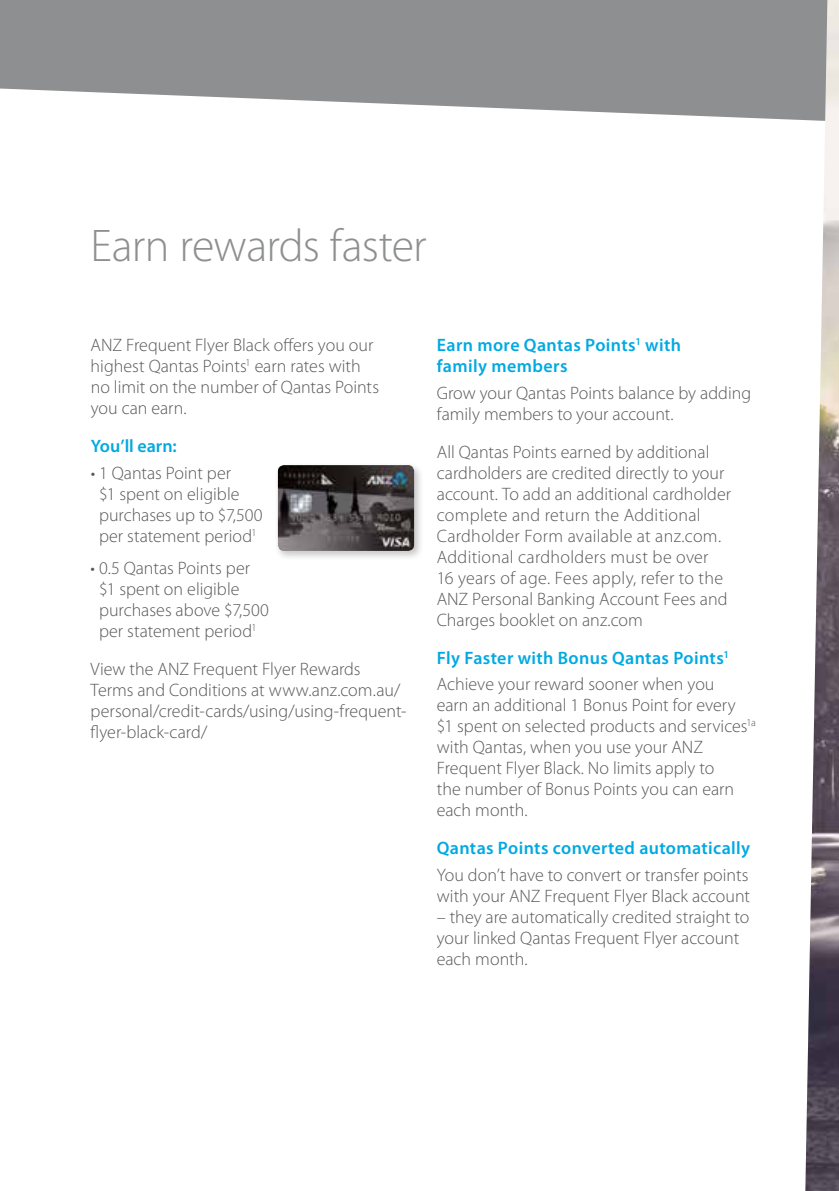
<style>
.page{position:relative;width:839px;height:1191px;background:#fff}
.page>*{position:absolute;margin:0;border:0;box-sizing:border-box;transform-origin:0 0}
.t1{font:300 46px "Myriad Pro";letter-spacing:-.02em;color:#8e8f90}
.t2{font:300 18px/21px "Myriad Pro";color:#575756}
.t3{font:600 18px/21px "Myriad Pro";letter-spacing:.02em;color:#00a9e2}
.t4{font:600 18px "Myriad Pro";color:#00a9e2}
.s1{font-weight:300;color:#575756}
</style>
<div class="page">
<svg style="left:0;top:0;width:805px;height:120px;background:#9c9d9e"></svg>
<img style="left:805px;top:0;width:34px;height:1190px">
<div style="left:275px;top:462px;width:149px;height:99px;background:#1d1d1b;opacity:.25"></div>
<img style="left:278px;top:465px;width:136px;height:86px">
<h1 class="t1" style="left:91px;top:218px;width:338px">Earn rewards faster</h1>
<p class="t2" style="left:91px;top:334px;width:290px">ANZ Frequent Flyer Black offers you our highest Qantas Points<sup>1</sup> earn rates with no limit on the number of Qantas Points you can earn.</p>
<p class="t4" style="left:91px;top:434px;width:88px">You’ll earn:</p>
<p class="t2" style="left:99px;top:462px;width:165px;text-indent:-8px">• 1 Qantas Point per<br>$1 spent on eligible purchases up to $7,500 per statement period<sup>1</sup></p>
<p class="t2" style="left:99px;top:557px;width:172px;text-indent:-8px">• 0.5 Qantas Points per $1 spent on eligible purchases above $7,500 per statement period<sup>1</sup></p>
<p class="t2" style="left:91px;top:658px;width:317px">View the ANZ Frequent Flyer Rewards Terms and Conditions at www.anz.com.au/ personal/credit-cards/using/using-frequent&shy;flyer-black-card/</p>
<p class="t3" style="left:437px;top:334px;width:246px">Earn more Qantas Points<sup>1</sup> with family members</p>
<p class="t2" style="left:437px;top:382px;width:316px">Grow your Qantas Points balance by adding family members to your account.</p>
<p class="t2" style="left:437px;top:441px;width:296px">All Qantas Points earned by additional cardholders are credited directly to your account. To add an additional cardholder complete and return the Additional Cardholder Form available at anz.com.<br>Additional cardholders must be over<br>16 years of age. Fees apply, refer to the ANZ Personal Banking Account Fees and Charges booklet on anz.com</p>
<p class="t3" style="left:437px;top:644px;width:294px;line-height:26.6px">Fly Faster with Bonus Qantas Points<sup>1<br></sup><span class="s1">Achieve your reward sooner when you</span></p>
<p class="t2" style="left:437px;top:694px;width:321px">earn an additional 1 Bonus Point for every $1 spent on selected products and services<sup>1a </sup>with Qantas, when you use your ANZ Frequent Flyer Black. No limits apply to<br>the number of Bonus Points you can earn each month.</p>
<p class="t3" style="left:437px;top:837px;width:315px">Qantas Points converted automatically</p>
<p class="t2" style="left:437px;top:864px;width:315px">You don’t have to convert or transfer points with your ANZ Frequent Flyer Black account</p>
<p class="t2" style="left:437px;top:906px;width:314px">– they are automatically credited straight to your linked Qantas Frequent Flyer account each month.</p>
</div>
